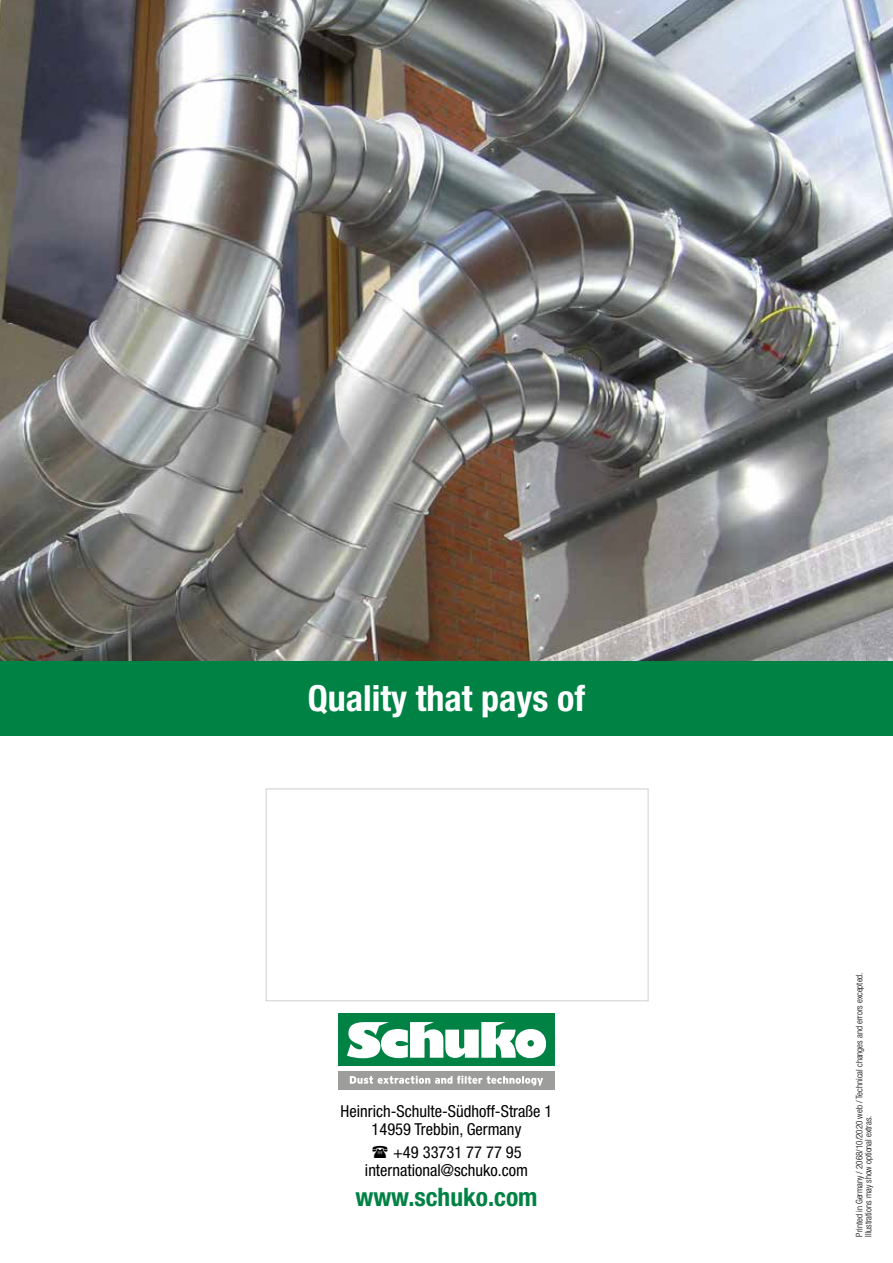
<style>
.page{position:relative;width:893px;height:1263px;background:#fff}
.page>*{position:absolute;margin:0;border:0;box-sizing:border-box;transform-origin:0 0}
.t1{font:700 condensed 36px "Helvetica Neue LT Pro";color:#fff}
.t2{font:700 condensed 25.5px "Helvetica Neue LT Pro";color:#008244}
.t3{font:condensed 16.5px/18px "Helvetica Neue LT Pro";color:#000;text-align:center}
.t4{font:300 condensed 9px/9px "Helvetica Neue LT Pro";color:#000}
</style>
<div class="page">
<img style="left:0;top:0;width:893px;height:661px">
<div style="left:0;top:661px;width:893px;height:75px;background:#008244"></div>
<div style="left:338px;top:1014px;width:217px;height:52px;background:#008244"></div>
<div style="left:338px;top:1071px;width:217px;height:18px;background:#9d9d9c"></div>
<svg style="left:347px;top:1022px;width:199px;height:36px"></svg>
<svg style="left:350px;top:1076px;width:193px;height:10px"></svg>
<div style="left:266px;top:788px;width:382px;height:213px;border:1px solid #cfcfcf"></div>
<h1 class="t1" style="left:308px;top:677px;width:279px">Quality that pays of</h1>
<h3 class="t3" style="left:341px;top:1102px;width:213px">Heinrich-Schulte-Südhoff-Straße 1<br>14959 Trebbin, Germany</h3>
<h3 class="t3" style="left:365px;top:1142px;width:165px;text-align:left;text-indent:28px">+49 33731 77 77 95 international@schuko.com</h3>
<h2 class="t2" style="left:355px;top:1181px;width:184px">www.schuko.com</h2>
<p class="t4" style="left:855px;top:1237px;width:266px;rotate:-90deg">Printed in Germany / 2068/10/2020 web / Technical changes and errors excepted.<br>Illustrations may show optional extras.</p>
</div>
